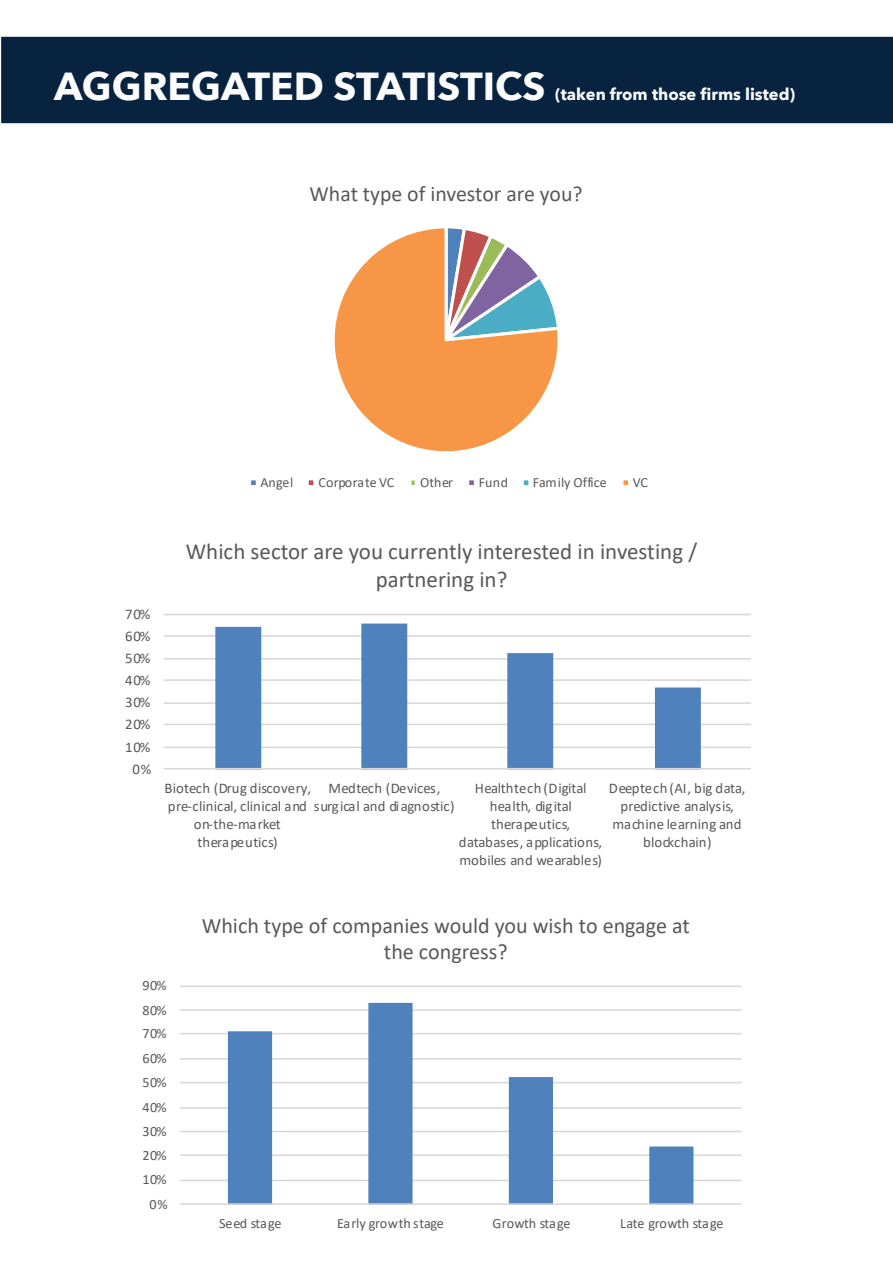
<style>
.page{position:relative;width:893px;height:1263px;background:#fff}
.page>*{position:absolute;margin:0;border:0;box-sizing:border-box;transform-origin:0 0}
.t1{font:700 39px "Avenir Next";color:#fcfcfc}
.t2{font:22.95px/27.9px "Calibri";color:#595959;text-align:center}
.t3{font:22.05px/26.8px "Calibri";color:#595959;text-align:center}
.t4{font:21.75px "Calibri";color:#595959}
.t5{font:700 16.5px "Avenir Next";color:#fcfcfc}
.t6{font:14.7px/18px "Calibri";color:#595959;text-align:center}
.t7{font:14.25px "Calibri";color:#595959}
.t8{font:13.95px "Calibri";color:#595959}
</style>
<div class="page">
<svg style="left:163px;top:613px;width:588px;height:157px"></svg>
<svg style="left:251px;top:228px;width:378px;height:257px"></svg>
<div style="left:2px;top:38px;width:891px;height:84px;background:#072340"></div>
<div style="left:1px;top:37px;width:892px;height:86px;border:2px solid #072340"></div>
<svg style="left:180px;top:985px;width:562px;height:220px"></svg>
<p class="t1" style="left:54px;top:52px;width:493px">AGGREGATED STATISTICS</p>
<p class="t5" style="left:555px;top:79px;width:242px">(taken from those firms listed)</p>
<p class="t4" style="left:310px;top:178px;width:275px">What type of investor are you?</p>
<p class="t8" style="left:261px;top:473px;width:34px">Angel</p>
<p class="t8" style="left:318px;top:473px;width:78px">Corporate VC</p>
<p class="t8" style="left:420px;top:473px;width:34px">Other</p>
<p class="t8" style="left:479px;top:473px;width:31px">Fund</p>
<p class="t8" style="left:533px;top:473px;width:75px">Family Office</p>
<p class="t8" style="left:633px;top:473px;width:17px">VC</p>
<p class="t6" style="left:125px;top:604px;width:27px">70%</p>
<p class="t6" style="left:125px;top:626px;width:27px">60%</p>
<p class="t6" style="left:125px;top:649px;width:27px">50%</p>
<p class="t6" style="left:125px;top:671px;width:27px">40%</p>
<p class="t6" style="left:125px;top:693px;width:27px">30%</p>
<p class="t6" style="left:125px;top:715px;width:27px">20%</p>
<p class="t6" style="left:125px;top:737px;width:27px">10%</p>
<p class="t6" style="left:133px;top:759px;width:20px">0%</p>
<p class="t2" style="left:186px;top:537px;width:513px">Which sector are you currently interested in investing / partnering in?</p>
<p class="t6" style="left:165px;top:779px;width:148px">Biotech (Drug discovery, pre-clinical, clinical and on-the-market therapeutics)</p>
<p class="t6" style="left:314px;top:779px;width:142px">Medtech (Devices, surgical and diagnostic)</p>
<p class="t6" style="left:459px;top:779px;width:145px">Healthtech (Digital health, digital therapeutics, databases, applications, mobiles and wearables)</p>
<p class="t6" style="left:609px;top:779px;width:138px">Deeptech (AI, big data, predictive analysis, machine learning and blockchain)</p>
<p class="t3" style="left:202px;top:911px;width:490px">Which type of companies would you wish to engage at the congress?</p>
<p class="t7" style="left:142px;top:976px;width:26px">90%</p>
<p class="t7" style="left:142px;top:1000px;width:26px">80%</p>
<p class="t7" style="left:142px;top:1024px;width:26px">70%</p>
<p class="t7" style="left:142px;top:1048px;width:26px">60%</p>
<p class="t7" style="left:142px;top:1073px;width:26px">50%</p>
<p class="t7" style="left:142px;top:1097px;width:26px">40%</p>
<p class="t7" style="left:142px;top:1121px;width:26px">30%</p>
<p class="t7" style="left:142px;top:1145px;width:26px">20%</p>
<p class="t7" style="left:142px;top:1170px;width:26px">10%</p>
<p class="t7" style="left:150px;top:1194px;width:20px">0%</p>
<p class="t7" style="left:219px;top:1213px;width:64px">Seed stage</p>
<p class="t7" style="left:337px;top:1213px;width:108px">Early growth stage</p>
<p class="t7" style="left:492px;top:1213px;width:80px">Growth stage</p>
<p class="t7" style="left:620px;top:1213px;width:105px">Late growth stage</p>
</div>
